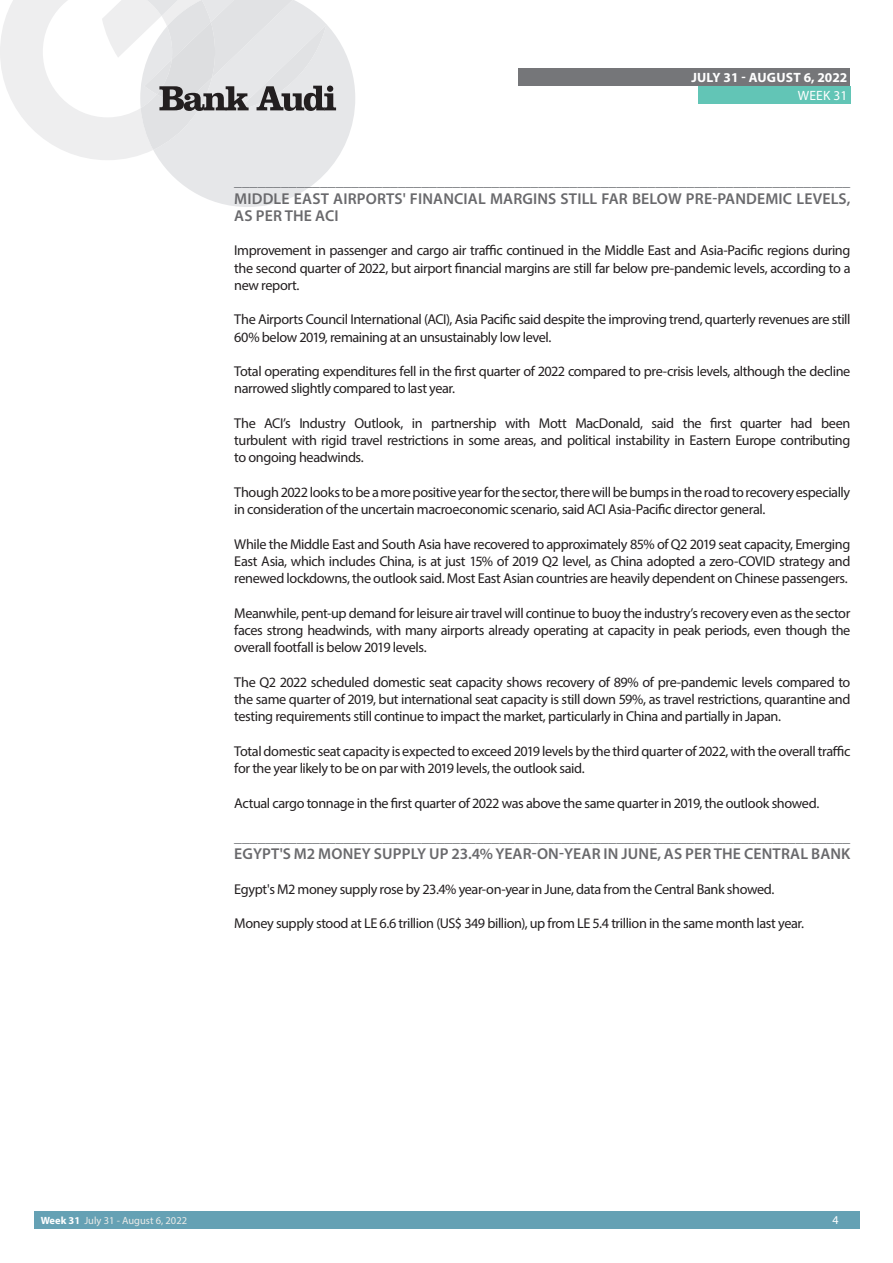
<style>
.page{position:relative;width:893px;height:1263px;background:#fff}
.page>*{position:absolute;margin:0;border:0;box-sizing:border-box;transform-origin:0 0}
.t1{font:600 15.75px/17.2px "Myriad Pro";letter-spacing:.01em;color:#69696c}
.t2{font:15.6px "Myriad Pro";color:#707276}
.t3{font:14.25px/17.2px "Myriad Pro";letter-spacing:-.03em;color:#231f20;text-align:justify}
.t4{font:700 13.5px "Myriad Pro";letter-spacing:.01em;color:#fff}
.t5{font:13.5px "Myriad Pro";letter-spacing:.02em;color:#fff}
.t6{font:12px "Myriad Pro";color:#fff}
.t7{font:10.5px "Myriad Pro";color:#ecece9}
.s1{font-weight:700;color:#fff}
</style>
<div class="page">
<div style="left:35px;top:1212px;width:825px;height:17px;background:#65a1b4"></div>
<div style="left:519px;top:68px;width:331px;height:17px;background:#757679"></div>
<div style="left:698px;top:86px;width:152px;height:17px;background:#62c5b6"></div>
<svg style="left:0;top:0;width:355px;height:207px"></svg>
<p class="t4" style="left:691px;top:68px;width:158px">JULY 31 - AUGUST 6, 2022</p>
<p class="t5" style="left:798px;top:87px;width:51px">WEEK 31</p>
<p class="t2" style="left:234px;top:172px;width:617px">_______________________________________________________________________________</p>
<p class="t1" style="left:234px;top:189px;width:618px">MIDDLE EAST AIRPORTS' FINANCIAL MARGINS STILL FAR BELOW PRE-PANDEMIC LEVELS,<br>AS PER THE ACI</p>
<p class="t3" style="left:234px;top:242px;width:618px">Improvement in passenger and cargo air traffic continued in the Middle East and Asia-Pacific regions during the second quarter of 2022, but airport financial margins are still far below pre-pandemic levels, according to a new report.</p>
<p class="t3" style="left:234px;top:311px;width:618px">The Airports Council International (ACI), Asia Pacific said despite the improving trend, quarterly revenues are still<br>60% below 2019, remaining at an unsustainably low level.</p>
<p class="t3" style="left:234px;top:363px;width:618px">Total operating expenditures fell in the first quarter of 2022 compared to pre-crisis levels, although the decline narrowed slightly compared to last year.</p>
<p class="t3" style="left:234px;top:414px;width:618px">The ACI’s Industry Outlook, in partnership with Mott MacDonald, said the first quarter had been turbulent with rigid travel restrictions in some areas, and political instability in Eastern Europe contributing to ongoing headwinds.</p>
<p class="t3" style="left:234px;top:483px;width:618px">Though 2022 looks to be a more positive year for the sector, there will be bumps in the road to recovery especially in consideration of the uncertain macroeconomic scenario, said ACI Asia-Pacific director general.</p>
<p class="t3" style="left:234px;top:535px;width:618px">While the Middle East and South Asia have recovered to approximately 85% of Q2 2019 seat capacity, Emerging East Asia, which includes China, is at just 15% of 2019 Q2 level, as China adopted a zero-COVID strategy and renewed lockdowns, the outlook said. Most East Asian countries are heavily dependent on Chinese passengers.</p>
<p class="t3" style="left:234px;top:604px;width:618px">Meanwhile, pent-up demand for leisure air travel will continue to buoy the industry’s recovery even as the sector faces strong headwinds, with many airports already operating at capacity in peak periods, even though the overall footfall is below 2019 levels.</p>
<p class="t3" style="left:234px;top:673px;width:618px">The Q2 2022 scheduled domestic seat capacity shows recovery of 89% of pre-pandemic levels compared to the same quarter of 2019, but international seat capacity is still down 59%, as travel restrictions, quarantine and testing requirements still continue to impact the market, particularly in China and partially in Japan.</p>
<p class="t3" style="left:234px;top:742px;width:618px">Total domestic seat capacity is expected to exceed 2019 levels by the third quarter of 2022, with the overall traffic for the year likely to be on par with 2019 levels, the outlook said.</p>
<p class="t3" style="left:234px;top:794px;width:586px">Actual cargo tonnage in the first quarter of 2022 was above the same quarter in 2019, the outlook showed.</p>
<p class="t2" style="left:234px;top:827px;width:617px">_______________________________________________________________________________</p>
<p class="t1" style="left:234px;top:845px;width:618px">EGYPT'S M2 MONEY SUPPLY UP 23.4% YEAR-ON-YEAR IN JUNE, AS PER THE CENTRAL BANK</p>
<p class="t3" style="left:234px;top:880px;width:542px">Egypt's M2 money supply rose by 23.4% year-on-year in June, data from the Central Bank showed.</p>
<p class="t3" style="left:234px;top:915px;width:571px">Money supply stood at LE 6.6 trillion (US$ 349 billion), up from LE 5.4 trillion in the same month last year.</p>
<p class="t7" style="left:41px;top:1214px;width:148px"><span class="s1">Week 31</span> July 31 - August 6, 2022</p>
<p class="t6" style="left:832px;top:1213px;width:8px">4</p>
</div>
